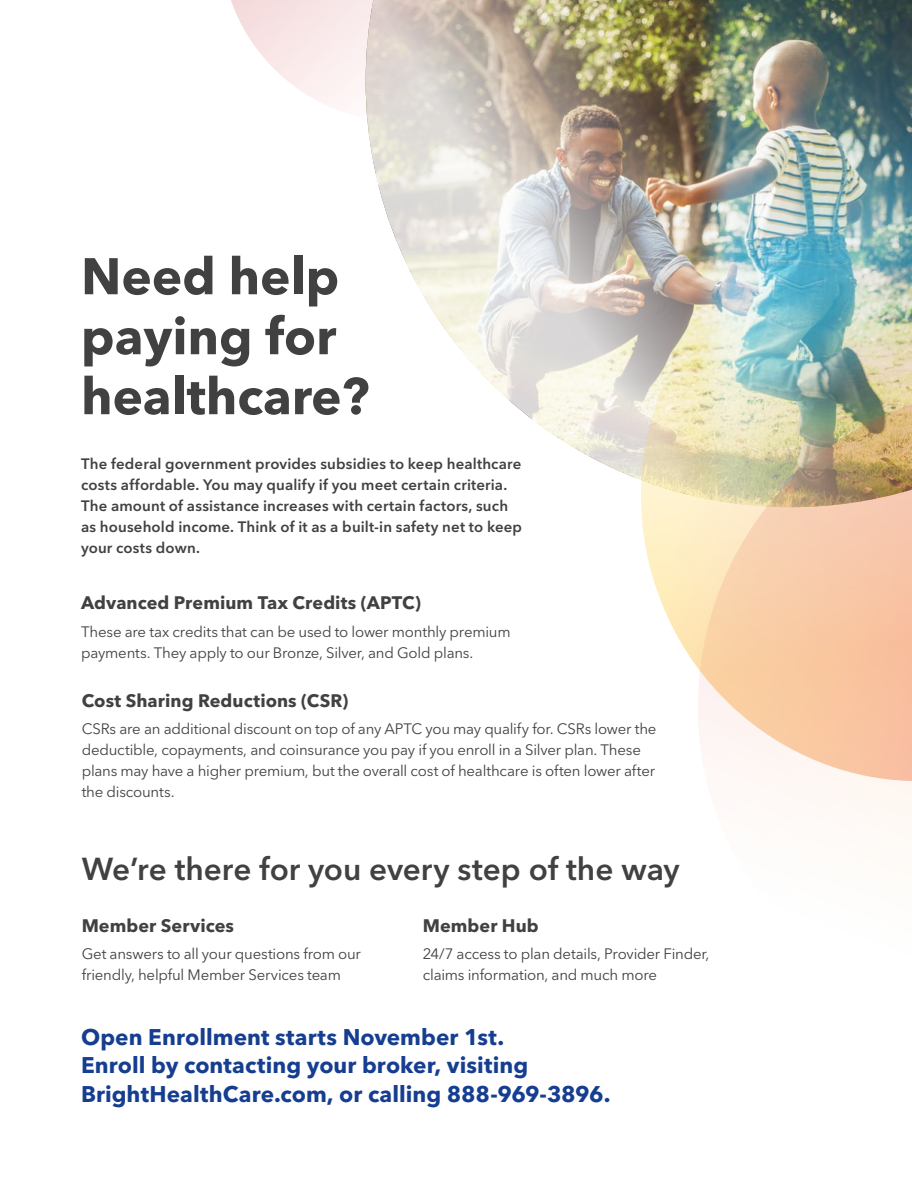
<style>
.page{position:relative;width:912px;height:1188px;background:#fff}
.page>*{position:absolute;margin:0;border:0;box-sizing:border-box;transform-origin:0 0}
.t1{font:700 51px/60px "Avenir Next LT Pro";color:#424142}
.t2{font:600 31.5px "Avenir Next LT Pro";color:#424142}
.t3{font:700 22.5px/28.5px "Avenir Next LT Pro";letter-spacing:.005em;color:#163e90}
.t4{font:700 18px "Avenir Next LT Pro";letter-spacing:.005em;color:#424142}
.t5{font:15px/21px "Avenir Next LT Pro";letter-spacing:-.015em;color:#424142}
.t6{font:600 15px/21px "Avenir Next LT Pro";letter-spacing:.01em;color:#424142}
</style>
<div class="page">
<img style="left:369px;top:0;width:542px;height:465px">
<svg style="left:231px;top:0;width:352px;height:141px"></svg>
<img style="left:606px;top:189px;width:305px;height:433px">
<img style="left:670px;top:363px;width:241px;height:467px">
<h1 class="t1" style="left:81px;top:246px;width:290px">Need help paying for healthcare?</h1>
<p class="t6" style="left:81px;top:453px;width:442px">The federal government provides subsidies to keep healthcare costs affordable. You may qualify if you meet certain criteria.<br>The amount of assistance increases with certain factors, such as household income. Think of it as a built-in safety net to keep your costs down.</p>
<p class="t4" style="left:81px;top:592px;width:341px">Advanced Premium Tax Credits (APTC)</p>
<p class="t5" style="left:81px;top:621px;width:431px">These are tax credits that can be used to lower monthly premium payments. They apply to our Bronze, Silver, and Gold plans.</p>
<p class="t4" style="left:82px;top:689px;width:268px">Cost Sharing Reductions (CSR)</p>
<p class="t5" style="left:82px;top:719px;width:576px">CSRs are an additional discount on top of any APTC you may qualify for. CSRs lower the deductible, copayments, and coinsurance you pay if you enroll in a Silver plan. These plans may have a higher premium, but the overall cost of healthcare is often lower after the discounts.</p>
<h2 class="t2" style="left:82px;top:850px;width:599px">We’re there for you every step of the way</h2>
<p class="t4" style="left:82px;top:914px;width:154px">Member Services</p>
<p class="t5" style="left:82px;top:944px;width:281px">Get answers to all your questions from our friendly, helpful Member Services team</p>
<p class="t4" style="left:422px;top:914px;width:117px">Member Hub</p>
<p class="t5" style="left:422px;top:944px;width:288px">24/7 access to plan details, Provider Finder, claims information, and much more</p>
<h3 class="t3" style="left:81px;top:1022px;width:531px">Open Enrollment starts November 1st.<br>Enroll by contacting your broker, visiting<br>BrightHealthCare.com, or calling 888-969-3896.</h3>
</div>
